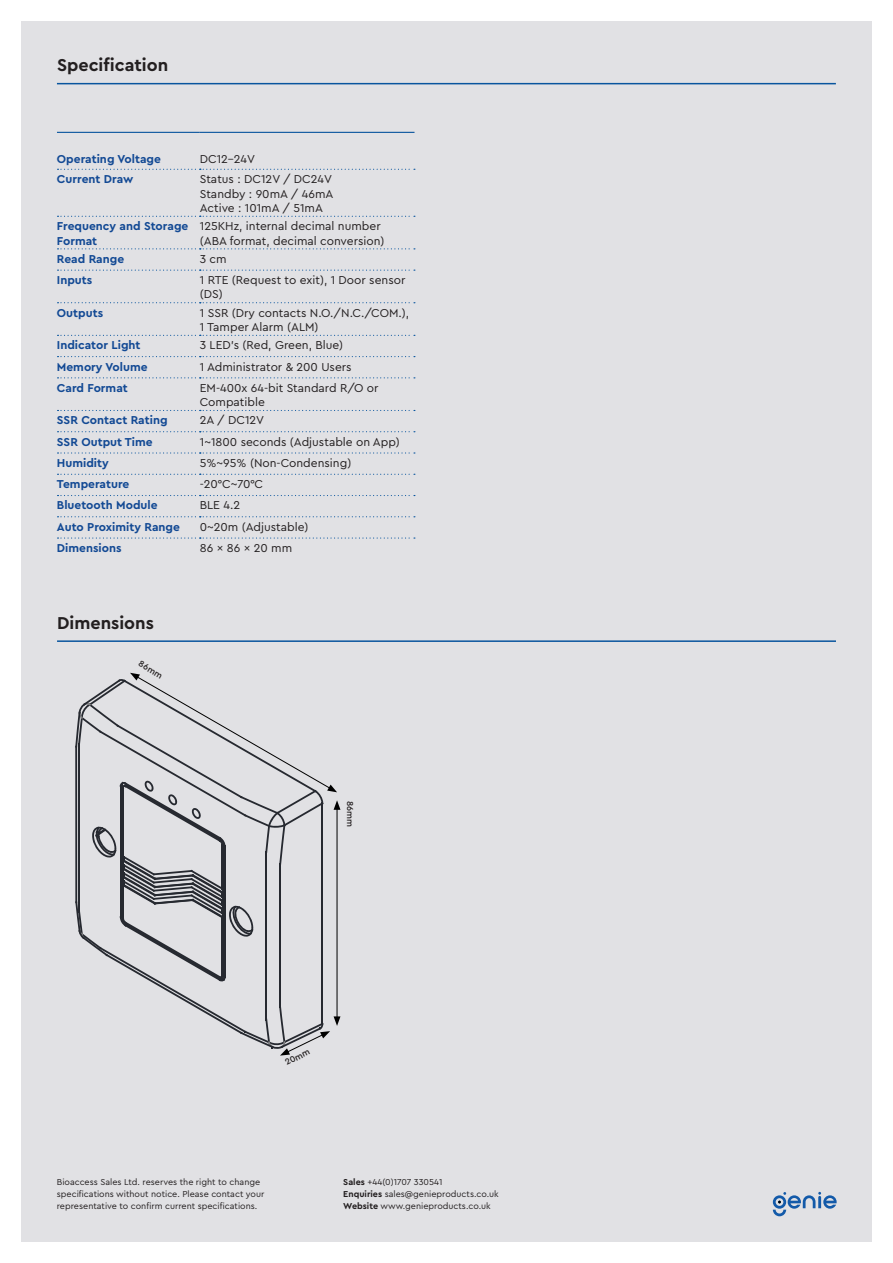
<style>
.page{position:relative;width:893px;height:1263px;background:#fff}
.page>*{position:absolute;margin:0;border:0;box-sizing:border-box;transform-origin:0 0}
.t1{font:700 18px "Cera Pro";color:#231f20}
.Tech_Spec_Text_CENTR{font:12px/14.4px "Cera Pro";color:#231f20}
.Tech_Spec_Text_LEFT{font:700 12px "Cera Pro";color:#124994}
.t2{font:9px/12px "Cera Pro";color:#231f20}
.t3{font:500 9px "Cera Pro";color:#231f20}
.s1{font-weight:700}
</style>
<div class="page">
<div style="left:21px;top:21px;width:851px;height:1221px;background:#e1e1e4"></div>
<svg style="left:773px;top:1192px;width:64px;height:24px"></svg>
<hr style="left:57px;top:83px;width:779px;height:1px;background:#09559e">
<svg style="left:58px;top:169px;width:357px;height:1px"></svg>
<svg style="left:58px;top:216px;width:357px;height:1px"></svg>
<svg style="left:58px;top:248px;width:357px;height:1px"></svg>
<svg style="left:58px;top:270px;width:357px;height:1px"></svg>
<svg style="left:58px;top:302px;width:357px;height:1px"></svg>
<svg style="left:58px;top:335px;width:357px;height:1px"></svg>
<svg style="left:58px;top:356px;width:357px;height:1px"></svg>
<svg style="left:58px;top:377px;width:357px;height:1px"></svg>
<svg style="left:58px;top:410px;width:357px;height:1px"></svg>
<svg style="left:58px;top:431px;width:357px;height:1px"></svg>
<svg style="left:58px;top:452px;width:357px;height:2px"></svg>
<svg style="left:58px;top:474px;width:357px;height:1px"></svg>
<svg style="left:58px;top:495px;width:357px;height:1px"></svg>
<svg style="left:58px;top:516px;width:357px;height:1px"></svg>
<svg style="left:58px;top:537px;width:357px;height:2px"></svg>
<hr style="left:57px;top:132px;width:143px;height:1px;background:#09559e">
<hr style="left:200px;top:132px;width:214px;height:1px;background:#09559e">
<hr style="left:57px;top:640px;width:779px;height:2px;background:#09559e">
<svg style="left:75px;top:673px;width:265px;height:382px"></svg>
<p class="t1" style="left:57px;top:53px;width:113px">Specification</p>
<p class="Tech_Spec_Text_LEFT" style="left:57px;top:151px;width:106px">Operating Voltage</p>
<p class="Tech_Spec_Text_CENTR" style="left:200px;top:152px;width:57px">DC12-24V</p>
<p class="Tech_Spec_Text_LEFT" style="left:57px;top:171px;width:78px">Current Draw</p>
<p class="Tech_Spec_Text_CENTR" style="left:200px;top:171px;width:134px">Status : DC12V / DC24V</p>
<p class="Tech_Spec_Text_CENTR" style="left:200px;top:186px;width:135px">Standby : 90mA / 46mA</p>
<p class="Tech_Spec_Text_CENTR" style="left:200px;top:200px;width:125px">Active : 101mA / 51mA</p>
<p class="Tech_Spec_Text_LEFT" style="left:57px;top:218px;width:133px">Frequency and Storage</p>
<p class="Tech_Spec_Text_LEFT" style="left:57px;top:233px;width:42px">Format</p>
<p class="Tech_Spec_Text_CENTR" style="left:200px;top:218px;width:182px">125KHz, internal decimal number</p>
<p class="Tech_Spec_Text_CENTR" style="left:200px;top:233px;width:186px">(ABA format, decimal conversion)</p>
<p class="Tech_Spec_Text_LEFT" style="left:57px;top:251px;width:69px">Read Range</p>
<p class="Tech_Spec_Text_CENTR" style="left:200px;top:251px;width:28px">3 cm</p>
<p class="Tech_Spec_Text_LEFT" style="left:57px;top:272px;width:37px">Inputs</p>
<p class="Tech_Spec_Text_CENTR" style="left:200px;top:272px;width:207px">1 RTE (Request to exit), 1 Door sensor (DS)</p>
<p class="Tech_Spec_Text_LEFT" style="left:57px;top:305px;width:48px">Outputs</p>
<p class="Tech_Spec_Text_CENTR" style="left:200px;top:305px;width:211px">1 SSR (Dry contacts N.O./N.C./COM.),<br>1 Tamper Alarm (ALM)</p>
<p class="Tech_Spec_Text_LEFT" style="left:57px;top:337px;width:85px">Indicator Light</p>
<p class="Tech_Spec_Text_CENTR" style="left:200px;top:338px;width:145px">3 LED’s (Red, Green, Blue)</p>
<p class="Tech_Spec_Text_LEFT" style="left:57px;top:359px;width:92px">Memory Volume</p>
<p class="Tech_Spec_Text_CENTR" style="left:200px;top:359px;width:153px">1 Administrator &amp; 200 Users</p>
<p class="Tech_Spec_Text_LEFT" style="left:57px;top:380px;width:72px">Card Format</p>
<p class="Tech_Spec_Text_CENTR" style="left:200px;top:380px;width:180px">EM-400x 64-bit Standard R/O or</p>
<p class="Tech_Spec_Text_CENTR" style="left:200px;top:394px;width:67px">Compatible</p>
<p class="Tech_Spec_Text_LEFT" style="left:57px;top:412px;width:112px">SSR Contact Rating</p>
<p class="Tech_Spec_Text_CENTR" style="left:200px;top:413px;width:66px">2A / DC12V</p>
<p class="Tech_Spec_Text_LEFT" style="left:57px;top:434px;width:97px">SSR Output Time</p>
<p class="Tech_Spec_Text_CENTR" style="left:200px;top:434px;width:202px">1~1800 seconds (Adjustable on App)</p>
<p class="Tech_Spec_Text_LEFT" style="left:57px;top:455px;width:53px">Humidity</p>
<p class="Tech_Spec_Text_CENTR" style="left:200px;top:455px;width:153px">5%~95% (Non-Condensing)</p>
<p class="Tech_Spec_Text_LEFT" style="left:57px;top:476px;width:74px">Temperature</p>
<p class="Tech_Spec_Text_CENTR" style="left:200px;top:476px;width:65px">-20°C~70°C</p>
<p class="Tech_Spec_Text_LEFT" style="left:57px;top:497px;width:102px">Bluetooth Module</p>
<p class="Tech_Spec_Text_CENTR" style="left:200px;top:498px;width:42px">BLE 4.2</p>
<p class="Tech_Spec_Text_LEFT" style="left:57px;top:519px;width:125px">Auto Proximity Range</p>
<p class="Tech_Spec_Text_CENTR" style="left:200px;top:519px;width:110px">0~20m (Adjustable)</p>
<p class="Tech_Spec_Text_LEFT" style="left:57px;top:540px;width:66px">Dimensions</p>
<p class="Tech_Spec_Text_CENTR" style="left:200px;top:540px;width:94px">86 x 86 x 20 mm</p>
<p class="t1" style="left:57px;top:611px;width:98px">Dimensions</p>
<p class="t3" style="left:142px;top:658px;width:28px;rotate:30deg">86mm</p>
<p class="t3" style="left:356px;top:800px;width:28px;rotate:90deg">86mm</p>
<p class="t3" style="left:283px;top:1057px;width:28px;rotate:-26deg">20mm</p>
<p class="t2" style="left:57px;top:1175px;width:209px">Bioaccess Sales Ltd. reserves the right to change specifications without notice. Please contact your representative to confirm current specifications.</p>
<p class="t2" style="left:343px;top:1175px;width:101px"><span class="s1">Sales</span> +44(0)1707 330541</p>
<p class="t2" style="left:343px;top:1187px;width:157px"><span class="s1">Enquiries</span> sales@genieproducts.co.uk</p>
<p class="t2" style="left:343px;top:1199px;width:149px"><span class="s1">Website</span> www.genieproducts.co.uk</p>
</div>
